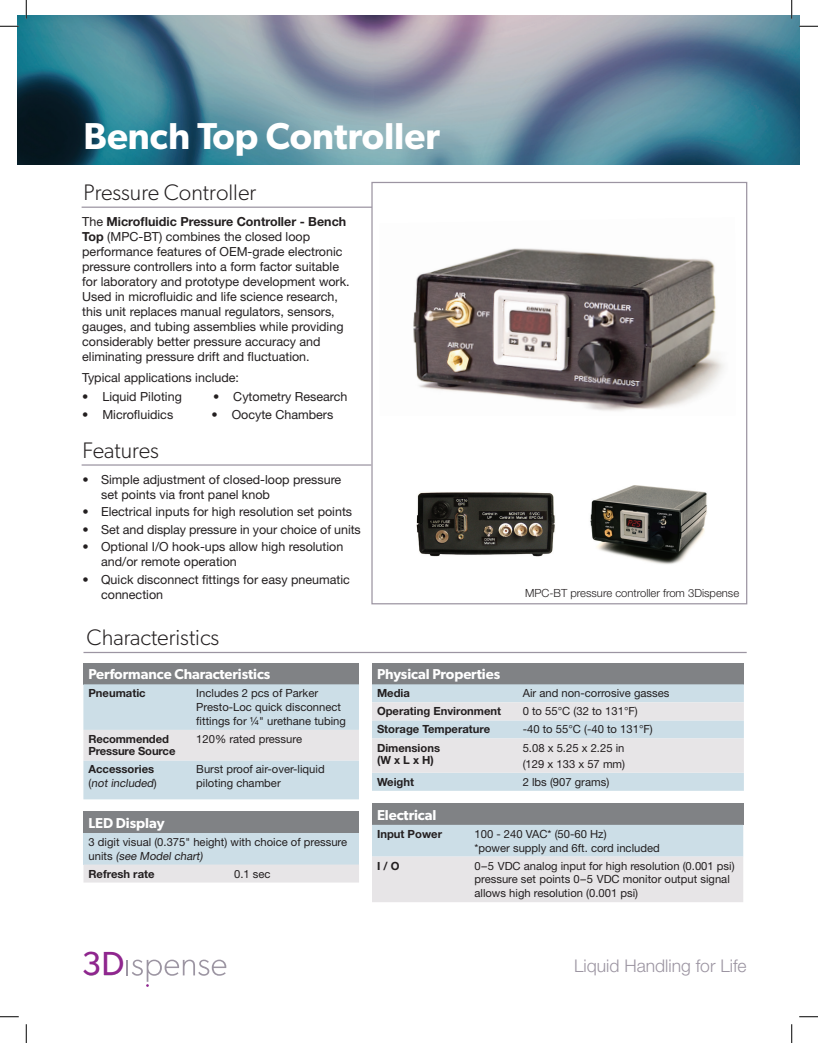
<style>
.page{position:relative;width:818px;height:1043px;background:#fff}
.page>*{position:absolute;margin:0;border:0;box-sizing:border-box;transform-origin:0 0}
.t1{font:600 37.5px "Gibson";color:#fff}
.t2{font:33.5px "Gibson";color:#90268f}
.t3{font:300 22.5px "Gibson";color:#231f20}
.t4{font:300 17.5px "Helvetica Neue LT Std";color:#9c95a2}
.t5{font:600 14.38px "Gibson";letter-spacing:-.005em;color:#fff}
.t6{font:12.5px/15px "Helvetica Neue LT Std";color:#231f20}
.t7{font:11.25px/13.8px "Helvetica Neue LT Std";color:#231f20}
.t8{font:700 11.25px/12.5px "Helvetica Neue LT Std";color:#231f20}
.t9{font:300 11.25px "Helvetica Neue LT Std";color:#231f20}
.s1{font-weight:700}
</style>
<div class="page">
<img style="left:18px;top:15px;width:781px;height:150px">
<div style="left:371px;top:182px;width:376px;height:422px;border:1px solid #9c95a2"></div>
<img style="left:413px;top:248px;width:311px;height:163px">
<img style="left:416px;top:492px;width:139px;height:65px">
<img style="left:590px;top:485px;width:117px;height:80px">
<div style="left:372px;top:663px;width:371px;height:21px;background:#808285"></div>
<div style="left:372px;top:684px;width:371px;height:106px;background:#ccdee7"></div>
<svg style="left:372px;top:702px;width:371px;height:70px;background:#e0e3e7"></svg>
<div style="left:83px;top:663px;width:276px;height:21px;background:#808285"></div>
<svg style="left:83px;top:684px;width:276px;height:115px;background:#d3dfe6"></svg>
<div style="left:372px;top:803px;width:371px;height:21px;background:#808285"></div>
<svg style="left:372px;top:824px;width:371px;height:78px;background:#dbe1e6"></svg>
<div style="left:83px;top:811px;width:276px;height:21px;background:#808285"></div>
<div style="left:83px;top:832px;width:276px;height:32px;background:#ccdee7"></div>
<div style="left:83px;top:864px;width:276px;height:18px;background:#e7e5e7"></div>
<hr style="left:83px;top:652px;width:663px;height:1px;background:#9c95a2">
<hr style="left:82px;top:206px;width:290px;height:2px;background:#9c95a2">
<hr style="left:82px;top:464px;width:289px;height:1px;background:#9c95a2">
<svg style="left:84px;top:952px;width:142px;height:34px"></svg>
<svg style="left:0;top:26px;width:19px;height:1px"></svg>
<svg style="left:799px;top:26px;width:19px;height:1px"></svg>
<svg style="left:0;top:1016px;width:19px;height:1px"></svg>
<svg style="left:799px;top:1016px;width:19px;height:1px"></svg>
<svg style="left:26px;top:0;width:1px;height:19px"></svg>
<svg style="left:26px;top:1024px;width:1px;height:18px"></svg>
<svg style="left:791px;top:0;width:1px;height:19px"></svg>
<svg style="left:791px;top:1024px;width:1px;height:18px"></svg>
<h1 class="t1" style="left:84px;top:114px;width:358px">Bench Top Controller</h1>
<h3 class="t3" style="left:83px;top:179px;width:174px">Pressure Controller</h3>
<p class="t6" style="left:82px;top:214px;width:269px">The <span class="s1">Microfluidic Pressure Controller - Bench Top</span> (MPC-BT) combines the closed loop performance features of OEM-grade electronic pressure controllers into a form factor suitable for laboratory and prototype development work.<br>Used in microfluidic and life science research, this unit replaces manual regulators, sensors, gauges, and tubing assemblies while providing considerably better pressure accuracy and eliminating pressure drift and fluctuation.</p>
<p class="t6" style="left:82px;top:369px;width:158px">Typical applications include:</p>
<p class="t6" style="left:82px;top:388px;width:101px">• Liquid Piloting</p>
<p class="t6" style="left:213px;top:388px;width:136px">• Cytometry Research</p>
<p class="t6" style="left:82px;top:407px;width:92px">• Microfluidics</p>
<p class="t6" style="left:211px;top:407px;width:123px">• Oocyte Chambers</p>
<h3 class="t3" style="left:82px;top:437px;width:78px">Features</h3>
<p class="t6" style="left:101px;top:471px;width:242px;text-indent:-19px">• Simple adjustment of closed-loop pressure set points via front panel knob</p>
<p class="t6" style="left:82px;top:504px;width:271px">• Electrical inputs for high resolution set points</p>
<p class="t6" style="left:82px;top:521px;width:280px">• Set and display pressure in your choice of units</p>
<p class="t6" style="left:101px;top:539px;width:244px;text-indent:-19px">• Optional I/O hook-ups allow high resolution and/or remote operation</p>
<p class="t6" style="left:101px;top:571px;width:250px;text-indent:-19px">• Quick disconnect fittings for easy pneumatic connection</p>
<h3 class="t3" style="left:87px;top:624px;width:134px">Characteristics</h3>
<p class="t5" style="left:88px;top:665px;width:183px">Performance Characteristics</p>
<p class="t8" style="left:88px;top:687px;width:59px">Pneumatic</p>
<p class="t7" style="left:196px;top:686px;width:151px">Includes 2 pcs of Parker<br>Presto-Loc quick disconnect fittings for ¼" urethane tubing</p>
<p class="t8" style="left:88px;top:732px;width:89px">Recommended<br>Pressure Source</p>
<p class="t7" style="left:196px;top:732px;width:107px">120% rated pressure</p>
<p class="t8" style="left:88px;top:763px;width:67px">Accessories</p>
<p class="t7" style="left:88px;top:776px;width:70px">(not included)</p>
<p class="t7" style="left:196px;top:762px;width:130px">Burst proof air-over-liquid piloting chamber</p>
<p class="t5" style="left:88px;top:814px;width:78px">LED Display</p>
<p class="t7" style="left:88px;top:834px;width:260px">3 digit visual (0.375" height) with choice of pressure u n i t s (see Model chart)</p>
<p class="t8" style="left:88px;top:867px;width:68px">Refresh rate</p>
<p class="t7" style="left:234px;top:866px;width:38px">0.1 sec</p>
<p class="t9" style="left:525px;top:586px;width:216px">MPC-BT pressure controller from 3Dispense</p>
<p class="t5" style="left:377px;top:665px;width:125px">Physical Properties</p>
<p class="t8" style="left:377px;top:687px;width:34px">Media</p>
<p class="t7" style="left:522px;top:686px;width:148px">Air and non-corrosive gasses</p>
<p class="t8" style="left:377px;top:705px;width:126px">Operating Environment</p>
<p class="t7" style="left:522px;top:704px;width:117px">0 to 55°C (32 to 131°F)</p>
<p class="t8" style="left:377px;top:723px;width:115px">Storage Temperature</p>
<p class="t7" style="left:522px;top:722px;width:132px">-40 to 55°C (-40 to 131°F)</p>
<p class="t8" style="left:377px;top:741px;width:65px">Dimensions (W x L x H)</p>
<p class="t7" style="left:522px;top:739px;width:104px;line-height:16.2px">5.08 x 5.25 x 2.25 in (129 x 133 x 57 mm)</p>
<p class="t8" style="left:377px;top:775px;width:39px">Weight</p>
<p class="t7" style="left:522px;top:774px;width:88px">2 lbs (907 grams)</p>
<p class="t5" style="left:377px;top:806px;width:61px">Electrical</p>
<p class="t8" style="left:377px;top:827px;width:66px">Input Power</p>
<p class="t7" style="left:474px;top:826px;width:187px">100 - 240 VAC* (50-60 Hz)<br>*power supply and 6ft. cord included</p>
<p class="t8" style="left:377px;top:859px;width:24px">I / O</p>
<p class="t7" style="left:474px;top:858px;width:262px">0–5 VDC analog input for high resolution (0.001 psi) pressure set points 0–5 VDC monitor output signal allows high resolution (0.001 psi)</p>
<h2 class="t2" style="left:82px;top:943px;width:44px">3D</h2>
<h3 class="t4" style="left:574px;top:955px;width:174px">Liquid Handling for Life</h3>
</div>
